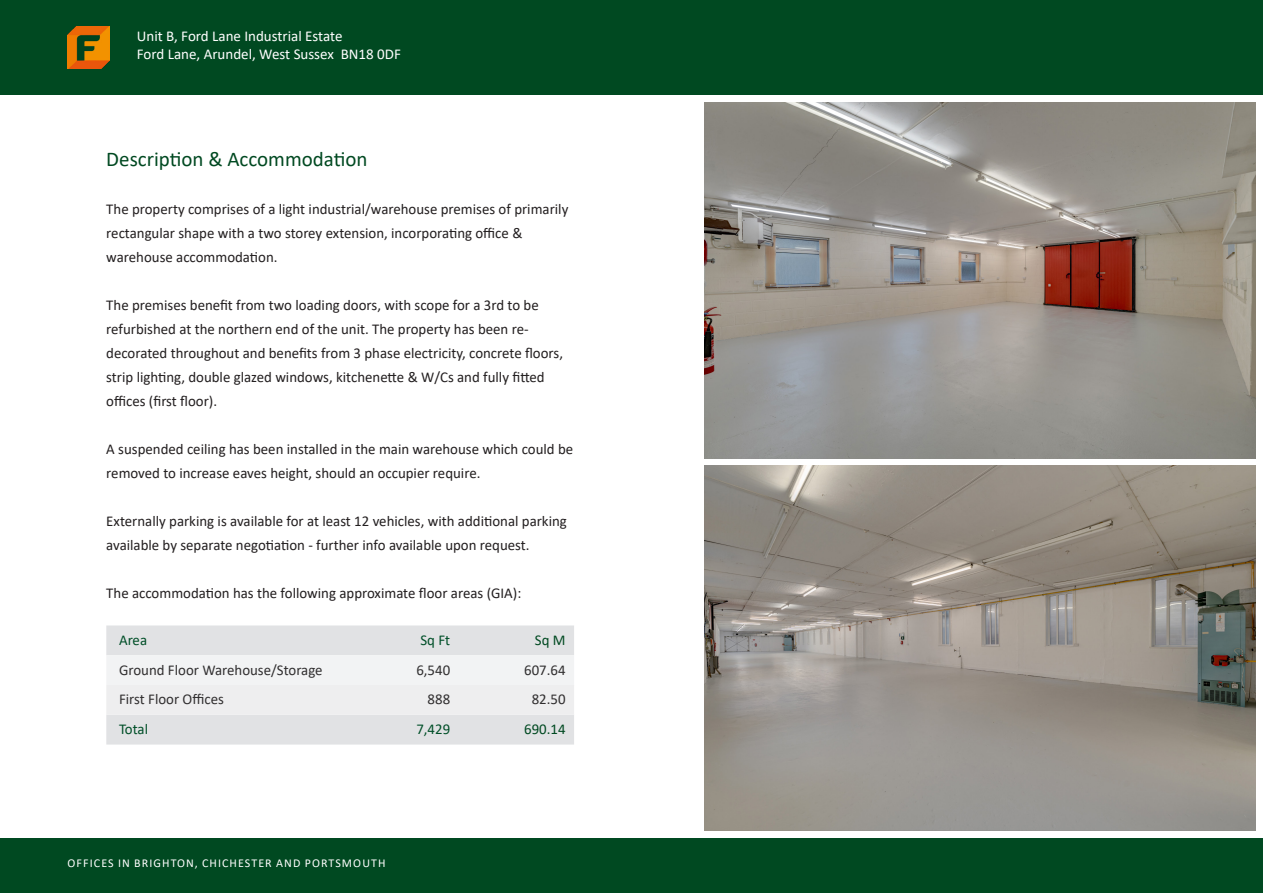
<style>
.page{position:relative;width:1263px;height:893px;background:#fff}
.page>*{position:absolute;margin:0;border:0;box-sizing:border-box;transform-origin:0 0}
.Flude_-_Sub_Header{font:21px "Calibri";color:#004921}
.Flude_-_Standard_Paragraph_Text{font:15px/24px "Calibri";color:#231f20}
.t1{font:15px "Calibri";color:#fff}
.t2{font:15px "Calibri";color:#312f30}
.t3{font:15px "Calibri";color:#004f28}
.t4{font:15px "Calibri";color:#004921}
.t5{font:12px "Calibri";letter-spacing:.09em;color:#fff}
</style>
<div class="page">
<div style="left:0;top:0;width:1263px;height:95px;background:#004921"></div>
<img style="left:67px;top:26px;width:43px;height:42px">
<div style="left:0;top:838px;width:1263px;height:55px;background:#004921"></div>
<div style="left:106px;top:625px;width:468px;height:119px;background:#e1e2e4"></div>
<div style="left:106px;top:655px;width:468px;height:60px;background:#f2f3f3"></div>
<img style="left:705px;top:465px;width:550px;height:366px">
<img style="left:705px;top:102px;width:550px;height:356px">
<p class="t1" style="left:137px;top:26px;width:207px">Unit B, Ford Lane Industrial Estate</p>
<p class="t1" style="left:137px;top:44px;width:266px">Ford Lane, Arundel, West Sussex BN18 0DF</p>
<p class="Flude_-_Sub_Header" style="left:106px;top:145px;width:263px">Description &amp; Accommodation</p>
<p class="Flude_-_Standard_Paragraph_Text" style="left:106px;top:197px;width:464px">The property comprises of a light industrial/warehouse premises of primarily rectangular shape with a two storey extension, incorporating office &amp; warehouse accommodation.</p>
<p class="Flude_-_Standard_Paragraph_Text" style="left:106px;top:293px;width:458px">The premises benefit from two loading doors, with scope for a 3rd to be refurbished at the northern end of the unit. The property has been re&shy;decorated throughout and benefits from 3 phase electricity, concrete floors, strip lighting, double glazed windows, kitchenette &amp; W/Cs and fully fitted offices (first floor).</p>
<p class="Flude_-_Standard_Paragraph_Text" style="left:106px;top:437px;width:468px">A suspended ceiling has been installed in the main warehouse which could be removed to increase eaves height, should an occupier require.</p>
<p class="Flude_-_Standard_Paragraph_Text" style="left:106px;top:509px;width:462px">Externally parking is available for at least 12 vehicles, with additional parking available by separate negotiation - further info available upon request.</p>
<p class="Flude_-_Standard_Paragraph_Text" style="left:106px;top:581px;width:417px">The accommodation has the following approximate floor areas (GIA):</p>
<p class="t3" style="left:119px;top:629px;width:30px">Area</p>
<p class="t3" style="left:420px;top:629px;width:31px">Sq Ft</p>
<p class="t4" style="left:535px;top:629px;width:32px">Sq M</p>
<p class="t2" style="left:119px;top:659px;width:205px">Ground Floor Warehouse/Storage</p>
<p class="t2" style="left:416px;top:659px;width:35px">6,540</p>
<p class="t2" style="left:524px;top:659px;width:43px">607.64</p>
<p class="t2" style="left:119px;top:689px;width:106px">First Floor Offices</p>
<p class="t2" style="left:428px;top:689px;width:24px">888</p>
<p class="t2" style="left:532px;top:689px;width:35px">82.50</p>
<p class="t3" style="left:119px;top:719px;width:31px">Total</p>
<p class="t3" style="left:416px;top:719px;width:35px">7,429</p>
<p class="t4" style="left:524px;top:719px;width:43px">690.14</p>
<p class="t5" style="left:68px;top:855px;width:319px">OFFICES IN BRIGHTON, CHICHESTER AND PORTSMOUTH</p>
</div>
